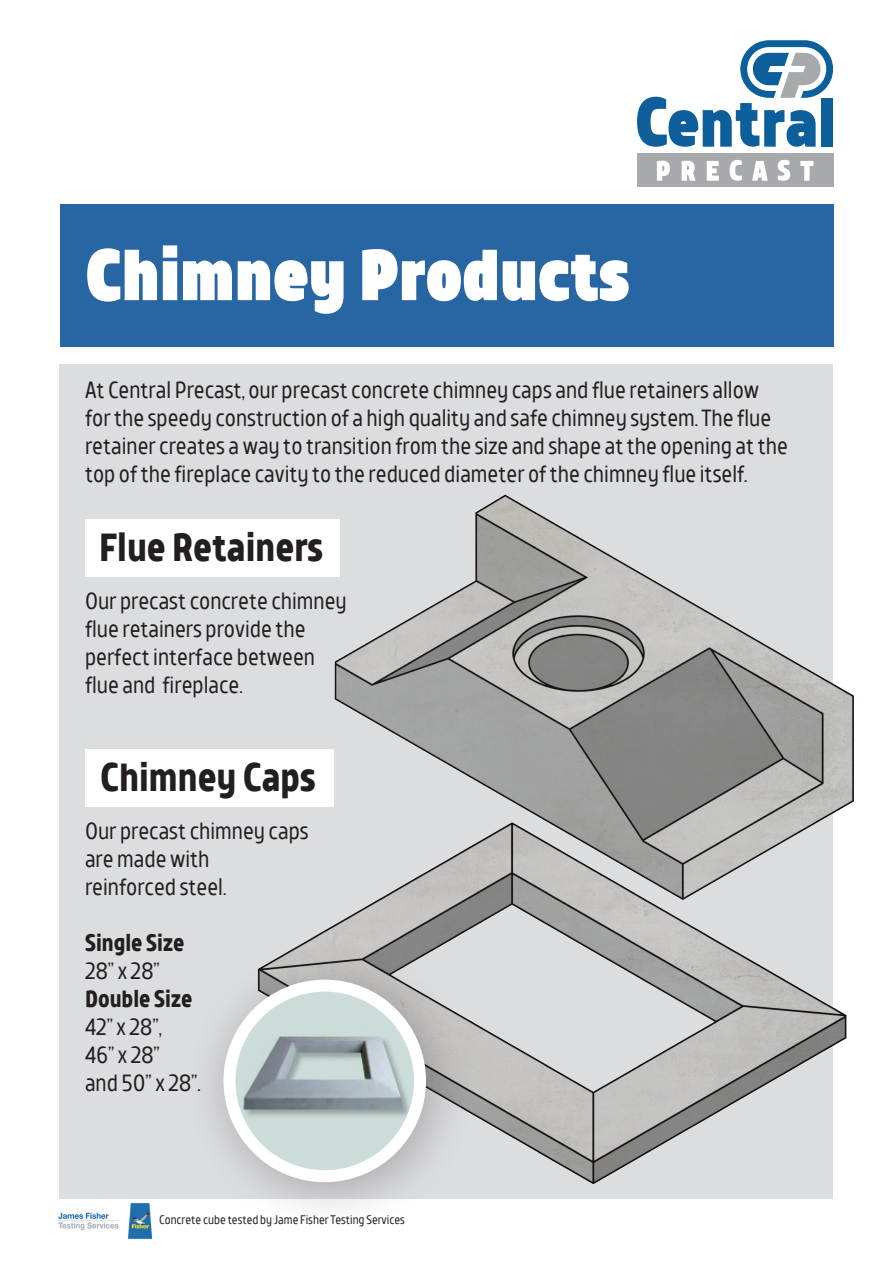
<style>
.page{position:relative;width:893px;height:1263px;background:#fff}
.page>*{position:absolute;margin:0;border:0;box-sizing:border-box;transform-origin:0 0}
.t1{font:900 72px "TT Teds";color:#fff}
.t2{font:700 39px "TT Teds";color:#231f20}
.t3{font:23.25px/27.9px "TT Teds";color:#231f20}
.t4{font:700 23.25px "TT Teds";color:#231f20}
.t5{font:12.45px "TT Teds";color:#231f20}
</style>
<div class="page">
<div style="left:60px;top:364px;width:773px;height:834px;background:#dcdddf"></div>
<div style="left:60px;top:204px;width:773px;height:142px;background:#2766a2"></div>
<svg style="left:637px;top:40px;width:196px;height:107px"></svg>
<div style="left:822px;top:98px;width:11px;height:49px;background:#0c5f9b"></div>
<div style="left:637px;top:154px;width:196px;height:33px;background:#a8a9ad"></div>
<svg style="left:657px;top:161px;width:13px;height:20px"></svg>
<svg style="left:682px;top:161px;width:14px;height:20px"></svg>
<svg style="left:707px;top:161px;width:12px;height:20px"></svg>
<svg style="left:730px;top:160px;width:12px;height:21px"></svg>
<svg style="left:752px;top:161px;width:16px;height:20px"></svg>
<svg style="left:778px;top:160px;width:12px;height:21px"></svg>
<svg style="left:800px;top:161px;width:13px;height:20px"></svg>
<img style="left:333px;top:494px;width:521px;height:314px">
<img style="left:317px;top:808px;width:530px;height:377px">
<div style="left:85px;top:519px;width:254px;height:58px;background:#fff"></div>
<div style="left:85px;top:749px;width:248px;height:58px;background:#fff"></div>
<div style="left:179px;top:935px;width:296px;height:296px;background:#231f20;opacity:.3"></div>
<img style="left:229px;top:986px;width:191px;height:188px">
<div style="left:223px;top:980px;width:203px;height:202px;border:12px solid #fff;border-radius:50%"></div>
<img style="left:58px;top:1203px;width:95px;height:36px">
<h1 class="t1" style="left:85px;top:227px;width:546px">Chimney Products</h1>
<p class="t3" style="left:85px;top:377px;width:704px">At Central Precast, our precast concrete chimney caps and flue retainers allow for the speedy construction of a high quality and safe chimney system. The flue retainer creates a way to transition from the size and shape at the opening at the top of the fireplace cavity to the reduced diameter of the chimney flue itself.</p>
<h2 class="t2" style="left:99px;top:522px;width:226px">Flue Retainers</h2>
<p class="t3" style="left:85px;top:587px;width:263px">Our precast concrete chimney flue retainers provide the perfect interface between flue and fireplace.</p>
<h2 class="t2" style="left:100px;top:751px;width:217px">Chimney Caps</h2>
<p class="t3" style="left:85px;top:817px;width:225px">Our precast chimney caps are made with<br>reinforced steel.</p>
<p class="t4" style="left:85px;top:928px;width:101px">Single Size</p>
<p class="t3" style="left:85px;top:957px;width:76px">28” x 28”</p>
<p class="t4" style="left:85px;top:984px;width:109px">Double Size</p>
<p class="t3" style="left:85px;top:1013px;width:117px">42” x 28”,<br>46” x 28”<br>and 50” x 28”.</p>
<p class="t5" style="left:159px;top:1212px;width:247px">Concrete cube tested by Jame Fisher Testing Services</p>
</div>
